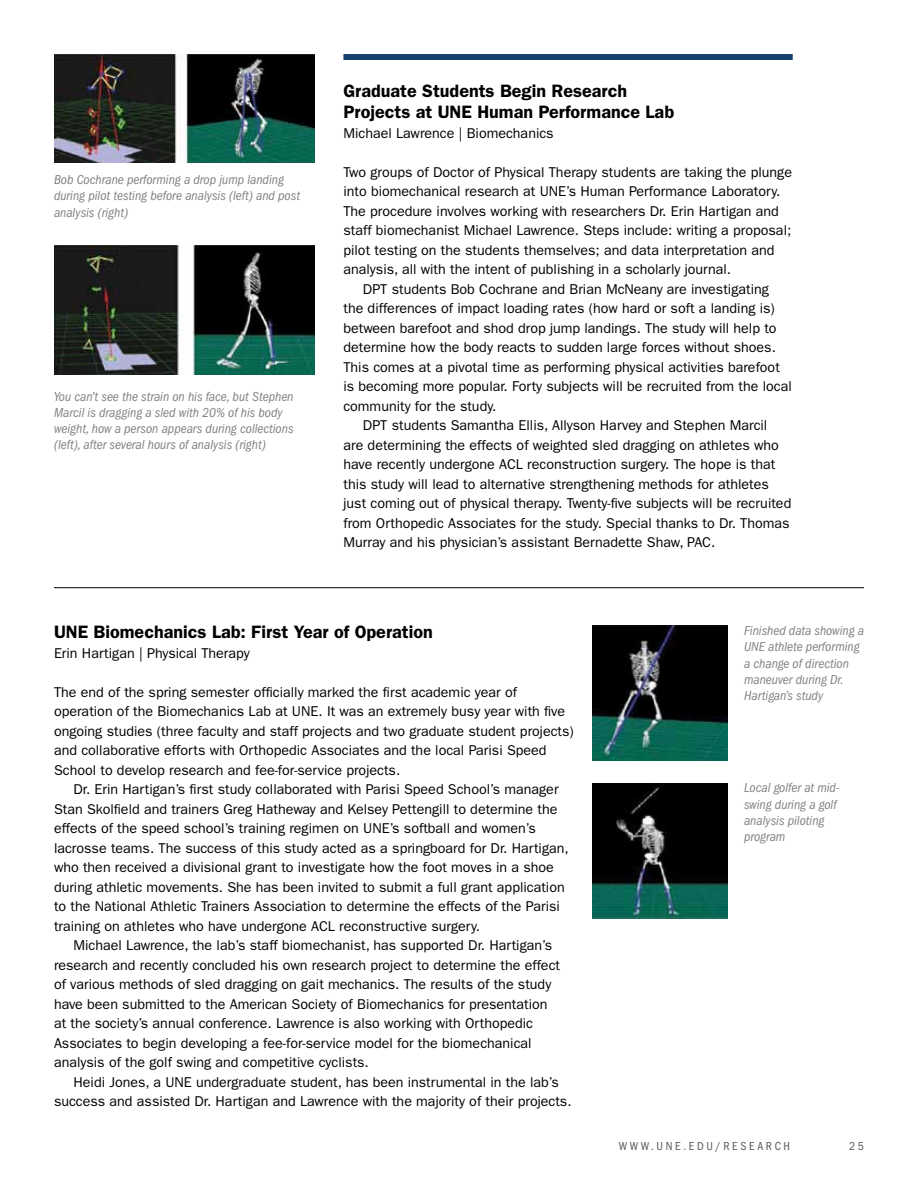
<style>
.page{position:relative;width:918px;height:1188px;background:#fff}
.page>*{position:absolute;margin:0;border:0;box-sizing:border-box;transform-origin:0 0}
.t1{font:600 18px/21.6px "ITC Franklin Gothic Std";color:#000}
.t2{font:14.25px/19.5px "ITC Franklin Gothic Std";color:#000}
.t3{font:italic condensed 13.5px/16.2px "ITC Franklin Gothic Std";color:#808285}
.t4{font:condensed 12px "ITC Franklin Gothic Std";letter-spacing:.22em;color:#58595b}
</style>
<div class="page">
<img style="left:592px;top:626px;width:136px;height:135px">
<img style="left:592px;top:783px;width:136px;height:135px">
<img style="left:54px;top:54px;width:261px;height:109px">
<img style="left:54px;top:245px;width:261px;height:129px">
<hr style="left:54px;top:587px;width:810px;height:1px;background:#000">
<div style="left:343px;top:54px;width:450px;height:6px;background:#163e6f"></div>
<p class="t3" style="left:54px;top:172px;width:248px">Bob Cochrane performing a drop jump landing during pilot testing before analysis (left) and post analysis (right)</p>
<p class="t3" style="left:54px;top:388px;width:241px">You can’t see the strain on his face, but Stephen Marcil is dragging a sled with 20% of his body weight, how a person appears during collections (left), after several hours of analysis (right)</p>
<p class="t1" style="left:343px;top:80px;width:332px">Graduate Students Begin Research<br>Projects at UNE Human Performance Lab</p>
<p class="t2" style="left:343px;top:123px;width:212px">Michael Lawrence | Biomechanics</p>
<p class="t2" style="left:343px;top:162px;width:450px">Two groups of Doctor of Physical Therapy students are taking the plunge</p>
<p class="t2" style="left:343px;top:182px;width:439px">into biomechanical research at UNE’s Human Performance Laboratory.</p>
<p class="t2" style="left:343px;top:201px;width:437px">The procedure involves working with researchers Dr. Erin Hartigan and</p>
<p class="t2" style="left:343px;top:221px;width:449px">staff biomechanist Michael Lawrence. Steps include: writing a proposal;</p>
<p class="t2" style="left:343px;top:240px;width:433px">pilot testing on the students themselves; and data interpretation and</p>
<p class="t2" style="left:343px;top:260px;width:389px">analysis, all with the intent of publishing in a scholarly journal.</p>
<p class="t2" style="left:363px;top:279px;width:408px">DPT students Bob Cochrane and Brian McNeany are investigating</p>
<p class="t2" style="left:343px;top:299px;width:433px">the differences of impact loading rates (how hard or soft a landing is)</p>
<p class="t2" style="left:343px;top:318px;width:435px">between barefoot and shod drop jump landings. The study will help to</p>
<p class="t2" style="left:343px;top:338px;width:434px">determine how the body reacts to sudden large forces without shoes.</p>
<p class="t2" style="left:343px;top:357px;width:438px">This comes at a pivotal time as performing physical activities barefoot</p>
<p class="t2" style="left:343px;top:377px;width:450px">is becoming more popular. Forty subjects will be recruited from the local</p>
<p class="t2" style="left:343px;top:396px;width:154px">community for the study.</p>
<p class="t2" style="left:363px;top:416px;width:406px">DPT students Samantha Ellis, Allyson Harvey and Stephen Marcil</p>
<p class="t2" style="left:343px;top:435px;width:437px">are determining the effects of weighted sled dragging on athletes who</p>
<p class="t2" style="left:343px;top:455px;width:433px">have recently undergone ACL reconstruction surgery. The hope is that</p>
<p class="t2" style="left:343px;top:474px;width:427px">this study will lead to alternative strengthening methods for athletes</p>
<p class="t2" style="left:343px;top:494px;width:449px">just coming out of physical therapy. Twenty-five subjects will be recruited</p>
<p class="t2" style="left:343px;top:513px;width:448px">from Orthopedic Associates for the study. Special thanks to Dr. Thomas</p>
<p class="t2" style="left:343px;top:533px;width:373px">Murray and his physician’s assistant Bernadette Shaw, PAC.</p>
<p class="t1" style="left:54px;top:621px;width:380px">UNE Biomechanics Lab: First Year of Operation</p>
<p class="t2" style="left:54px;top:643px;width:197px">Erin Hartigan | Physical Therapy</p>
<p class="t2" style="left:54px;top:682px;width:521px">The end of the spring semester officially marked the first academic year of operation of the Biomechanics Lab at UNE. It was an extremely busy year with five ongoing studies (three faculty and staff projects and two graduate student projects) and collaborative efforts with Orthopedic Associates and the local Parisi Speed School to develop research and fee-for-service projects.</p>
<p class="t2" style="left:54px;top:780px;width:516px;text-indent:19px">Dr. Erin Hartigan’s first study collaborated with Parisi Speed School’s manager Stan Skolfield and trainers Greg Hatheway and Kelsey Pettengill to determine the effects of the speed school’s training regimen on UNE’s softball and women’s lacrosse teams. The success of this study acted as a springboard for Dr. Hartigan, who then received a divisional grant to investigate how the foot moves in a shoe during athletic movements. She has been invited to submit a full grant application to the National Athletic Trainers Association to determine the effects of the Parisi training on athletes who have undergone ACL reconstructive surgery.</p>
<p class="t2" style="left:54px;top:936px;width:508px;text-indent:19px">Michael Lawrence, the lab’s staff biomechanist, has supported Dr. Hartigan’s research and recently concluded his own research project to determine the effect of various methods of sled dragging on gait mechanics. The results of the study have been submitted to the American Society of Biomechanics for presentation at the society’s annual conference. Lawrence is also working with Orthopedic Associates to begin developing a fee-for-service model for the biomechanical analysis of the golf swing and competitive cyclists.</p>
<p class="t2" style="left:54px;top:1072px;width:519px;text-align:center">Heidi Jones, a UNE undergraduate student, has been instrumental in the lab’s success and assisted Dr. Hartigan and Lawrence with the majority of their projects.</p>
<p class="t3" style="left:744px;top:623px;width:121px">Finished data showing a<br>UNE athlete performing a change of direction maneuver during Dr.<br>Hartigan’s study</p>
<p class="t3" style="left:744px;top:780px;width:97px">Local golfer at mid&shy;swing during a golf analysis piloting program</p>
<p class="t4" style="left:619px;top:1139px;width:173px">WWW.UNE.EDU/RESEARCH</p>
<p class="t4" style="left:849px;top:1139px;width:16px">25</p>
</div>
